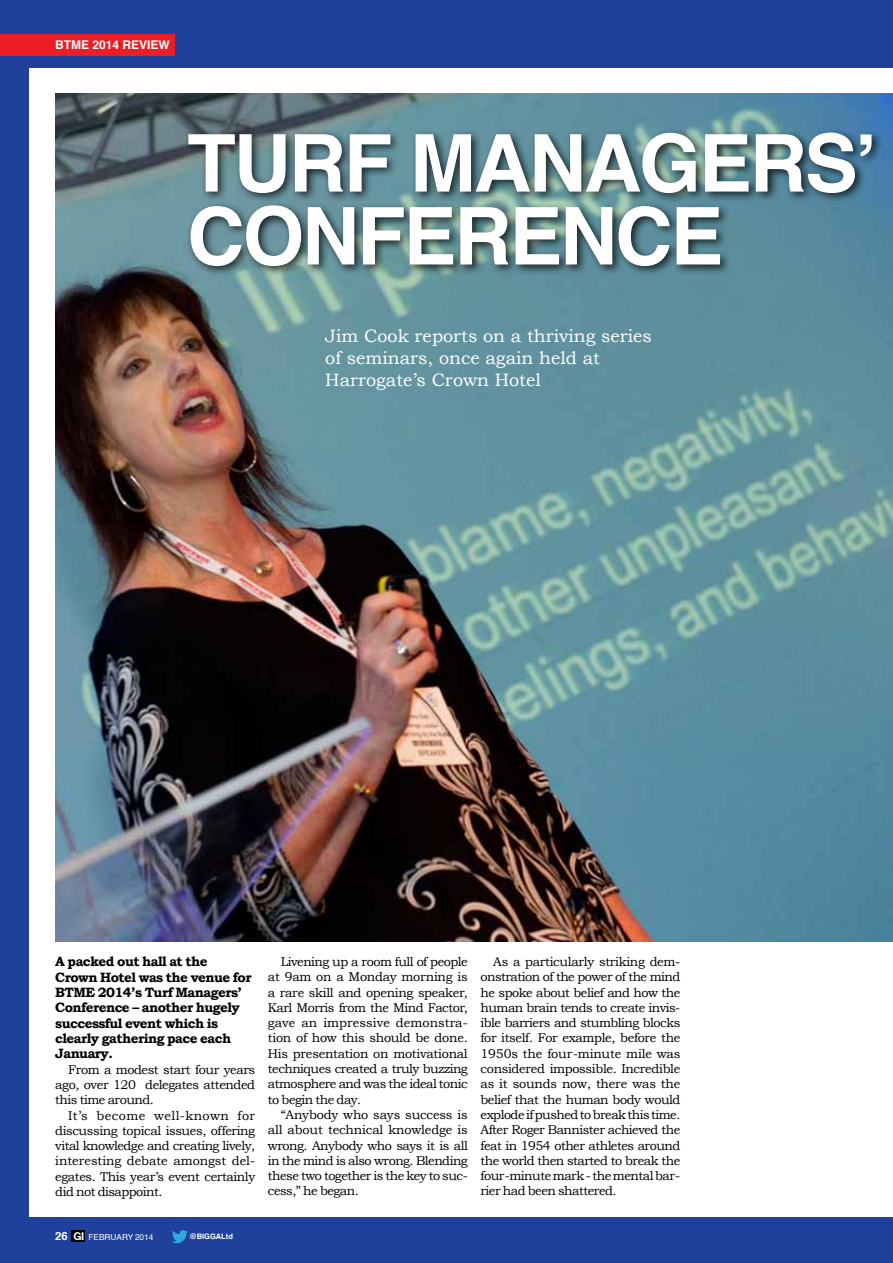
<style>
.page{position:relative;width:893px;height:1263px;background:#20419b}
.page>*{position:absolute;margin:0;border:0;box-sizing:border-box;transform-origin:0 0}
.t1{font:700 79.65px "Helvetica";letter-spacing:-.03em;color:#fff}
.t2{font:18px/21.6px "Bookman Old Style";color:#fff}
.t3{font:700 13.5px/15.3px "Bookman Old Style";letter-spacing:-.04em;color:#000}
.t4{font:12.75px/15.3px "Bookman Old Style";letter-spacing:-.035em;color:#000;text-align:justify}
.t5{font:12.75px "Bookman Old Style";letter-spacing:-.005em;color:#000}
.t6{font:12.75px "Bookman Old Style";letter-spacing:-.01em;color:#000}
.t7{font:12.75px "Bookman Old Style";color:#000}
.t8{font:12.75px "Bookman Old Style";letter-spacing:-.015em;color:#000}
.t9{font:12.75px "Bookman Old Style";letter-spacing:.03em;color:#000}
.t10{font:700 12px "Helvetica";color:#fff}
.t11{font:8.25px "Helvetica";color:#fff}
.t12{font:700 7.5px "Helvetica";color:#fff}
.s1{font-weight:700;font-size:11.25px}
.s2{font-family:"Helvetica Neue";font-weight:700;font-size:10.8px}
</style>
<div class="page">
<svg style="left:172px;top:1230px;width:16px;height:13px"></svg>
<div style="left:71px;top:1230px;width:14px;height:11px;background:#000"></div>
<div style="left:0;top:34px;width:174px;height:21px;background:#ed1d24"></div>
<div style="left:30px;top:68px;width:863px;height:1148px;background:#fff"></div>
<img style="left:55px;top:94px;width:838px;height:848px">
<div style="left:183px;top:127px;width:700px;height:149px;background:#000;opacity:.75"></div>
<p class="t10" style="left:55px;top:35px;width:116px">BTME 2014 REVIEW</p>
<p class="t1" style="left:187px;top:99px;width:342px">TURF MANAGERS</p>
<p class="t1" style="left:855px;top:99px;width:24px">’</p>
<p class="t1" style="left:187px;top:172px;width:480px">CONFERENCE</p>
<p class="t2" style="left:325px;top:325px;width:328px">Jim Cook reports on a thriving series of seminars, once again held at<br>Harrogate’s Crown Hotel</p>
<p class="t3" style="left:55px;top:954px;width:198px">A packed out hall at the<br>Crown Hotel was the venue for<br>BTME 2014’s Turf Managers’<br>Conference – another hugely successful event which is clearly gathering pace each<br>January.</p>
<p class="t4" style="left:68px;top:1061px;width:189px">From a modest start four years</p>
<p class="t4" style="left:55px;top:1077px;width:201px">ago, over 120 delegates attended</p>
<p class="t4" style="left:55px;top:1092px;width:100px">this time around.</p>
<p class="t9" style="left:68px;top:1108px;width:189px">It’s become well-known for</p>
<p class="t4" style="left:55px;top:1123px;width:201px">discussing topical issues, offering</p>
<p class="t4" style="left:55px;top:1138px;width:201px">vital knowledge and creating lively,</p>
<p class="t5" style="left:55px;top:1154px;width:201px">interesting debate amongst del-</p>
<p class="t4" style="left:55px;top:1169px;width:201px">egates. This year’s event certainly</p>
<p class="t4" style="left:55px;top:1184px;width:109px">did not disappoint.</p>
<p class="t4" style="left:281px;top:954px;width:189px">Livening up a room full of people</p>
<p class="t4" style="left:268px;top:969px;width:201px">at 9am on a Monday morning is</p>
<p class="t4" style="left:268px;top:984px;width:201px">a rare skill and opening speaker,</p>
<p class="t4" style="left:268px;top:1000px;width:201px">Karl Morris from the Mind Factor,</p>
<p class="t7" style="left:268px;top:1015px;width:201px">gave an impressive demonstra-</p>
<p class="t4" style="left:268px;top:1030px;width:201px">tion of how this should be done.</p>
<p class="t4" style="left:268px;top:1046px;width:201px">His presentation on motivational</p>
<p class="t4" style="left:268px;top:1061px;width:201px">techniques created a truly buzzing</p>
<p class="t4" style="left:268px;top:1076px;width:201px">atmosphere and was the ideal tonic</p>
<p class="t4" style="left:268px;top:1092px;width:95px">to begin the day.</p>
<p class="t8" style="left:281px;top:1107px;width:189px">“Anybody who says success is</p>
<p class="t6" style="left:268px;top:1122px;width:201px">all about technical knowledge is</p>
<p class="t4" style="left:268px;top:1137px;width:201px">wrong. Anybody who says it is all</p>
<p class="t4" style="left:268px;top:1153px;width:201px">in the mind is also wrong. Blending</p>
<p class="t4" style="left:268px;top:1168px;width:201px">these two together is the key to suc-</p>
<p class="t4" style="left:268px;top:1183px;width:92px">cess,” he began.</p>
<p class="t4" style="left:480px;top:954px;width:201px;text-indent:13px">As a particularly striking dem&shy;onstration of the power of the mind he spoke about belief and how the human brain tends to create invis&shy;ible barriers and stumbling blocks for itself. For example, before the 1950s the four-minute mile was considered impossible. Incredible as it sounds now, there was the belief that the human body would explode if pushed to break this time.<br>After Roger Bannister achieved the feat in 1954 other athletes around the world then started to break the four-minute mark - the mental bar&shy;rier had been shattered.</p>
<p class="t11" style="left:55px;top:1231px;width:100px"><span class="s1">26</span> <span class="s2">GI</span> FEBRUARY 2014</p>
<p class="t12" style="left:189px;top:1231px;width:45px">@BIGGALTD</p>
</div>
